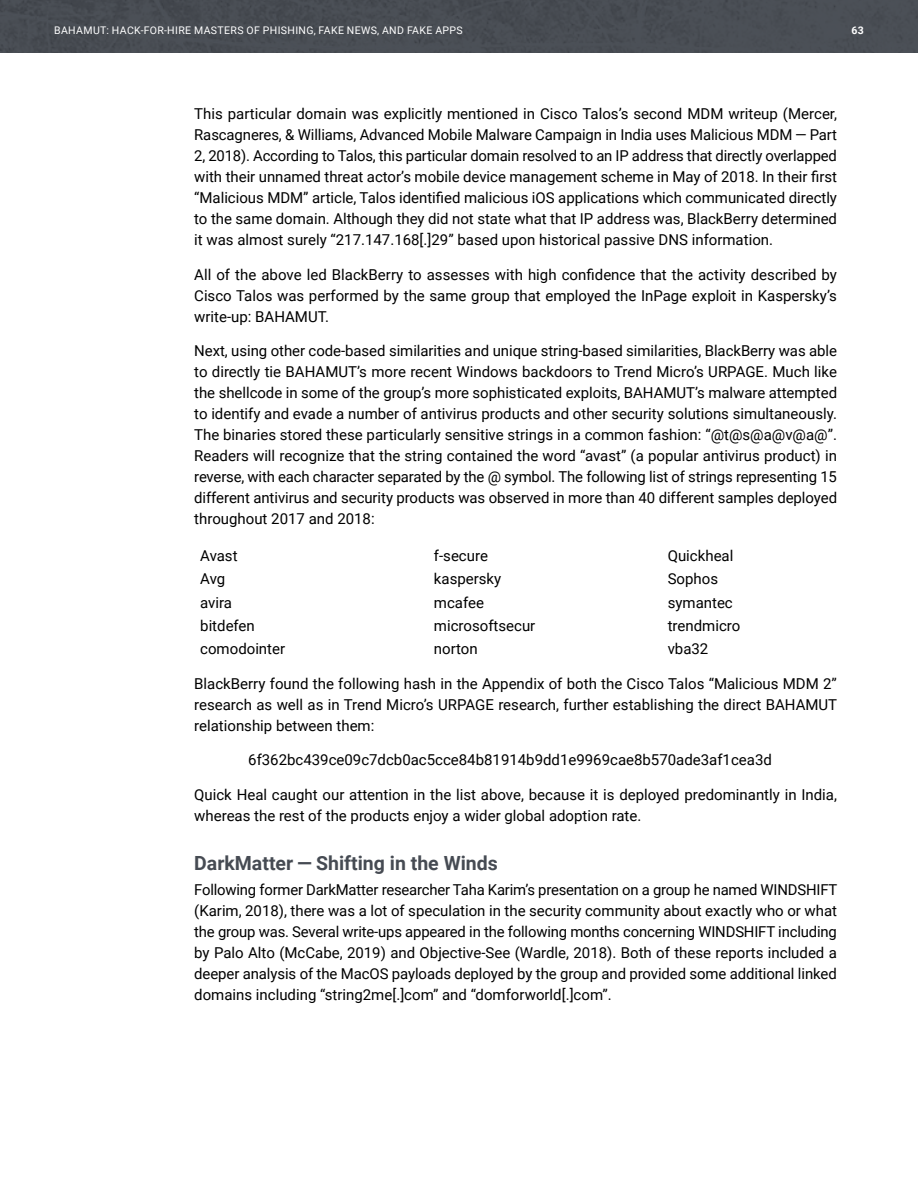
<style>
.page{position:relative;width:918px;height:1188px;background:#fff}
.page>*{position:absolute;margin:0;border:0;box-sizing:border-box;transform-origin:0 0}
.t1{font:700 19.5px "Roboto";color:#464b53}
.t2{font:15px/21px "Roboto";color:#000;text-align:justify}
.t3{font:10.5px "Roboto";letter-spacing:.035em;color:#fff}
.t4{font:700 10.5px "Roboto";color:#fff}
</style>
<div class="page">
<div style="left:0;top:0;width:918px;height:53px;background:#494d54"></div>
<p class="t3" style="left:54px;top:23px;width:410px">BAHAMUT: HACK-FOR-HIRE MASTERS OF PHISHING, FAKE NEWS, AND FAKE APPS</p>
<p class="t4" style="left:851px;top:23px;width:14px">63</p>
<p class="t2" style="left:194px;top:103px;width:644px">This particular domain was explicitly mentioned in Cisco Talos’s second MDM writeup (Mercer, Rascagneres, &amp; Williams, Advanced Mobile Malware Campaign in India uses Malicious MDM — Part 2, 2018). According to Talos, this particular domain resolved to an IP address that directly overlapped with their unnamed threat actor’s mobile device management scheme in May of 2018. In their first “Malicious MDM” article, Talos identified malicious iOS applications which communicated directly to the same domain. Although they did not state what that IP address was, BlackBerry determined it was almost surely “217.147.168[.]29” based upon historical passive DNS information.</p>
<p class="t2" style="left:194px;top:263px;width:644px">All of the above led BlackBerry to assesses with high confidence that the activity described by Cisco Talos was performed by the same group that employed the InPage exploit in Kaspersky’s write-up: BAHAMUT.</p>
<p class="t2" style="left:194px;top:340px;width:644px">Next, using other code-based similarities and unique string-based similarities, BlackBerry was able to directly tie BAHAMUT’s more recent Windows backdoors to Trend Micro’s URPAGE. Much like the shellcode in some of the group’s more sophisticated exploits, BAHAMUT’s malware attempted to identify and evade a number of antivirus products and other security solutions simultaneously.<br>The binaries stored these particularly sensitive strings in a common fashion: “@t@s@a@v@a@”.<br>Readers will recognize that the string contained the word “avast” (a popular antivirus product) in reverse, with each character separated by the @ symbol. The following list of strings representing 15 different antivirus and security products was observed in more than 40 different samples deployed throughout 2017 and 2018:</p>
<p class="t2" style="left:200px;top:545px;width:39px">Avast</p>
<p class="t2" style="left:434px;top:545px;width:56px">f-secure</p>
<p class="t2" style="left:668px;top:545px;width:67px">Quickheal</p>
<p class="t2" style="left:200px;top:568px;width:27px">Avg</p>
<p class="t2" style="left:434px;top:568px;width:69px">kaspersky</p>
<p class="t2" style="left:668px;top:568px;width:52px">Sophos</p>
<p class="t2" style="left:200px;top:591px;width:33px">avira</p>
<p class="t2" style="left:434px;top:591px;width:52px">mcafee</p>
<p class="t2" style="left:668px;top:591px;width:67px">symantec</p>
<p class="t2" style="left:200px;top:614px;width:56px">bitdefen</p>
<p class="t2" style="left:434px;top:614px;width:103px">microsoftsecur</p>
<p class="t2" style="left:668px;top:614px;width:74px">trendmicro</p>
<p class="t2" style="left:200px;top:638px;width:86px">comodointer</p>
<p class="t2" style="left:434px;top:638px;width:45px">norton</p>
<p class="t2" style="left:668px;top:638px;width:42px">vba32</p>
<p class="t2" style="left:194px;top:672px;width:645px">BlackBerry found the following hash in the Appendix of both the Cisco Talos “Malicious MDM 2” research as well as in Trend Micro’s URPAGE research, further establishing the direct BAHAMUT relationship between them:</p>
<p class="t2" style="left:248px;top:749px;width:525px">6f362bc439ce09c7dcb0ac5cce84b81914b9dd1e9969cae8b570ade3af1cea3d</p>
<p class="t2" style="left:194px;top:783px;width:644px">Quick Heal caught our attention in the list above, because it is deployed predominantly in India, whereas the rest of the products enjoy a wider global adoption rate.</p>
<h1 class="t1" style="left:194px;top:849px;width:305px">DarkMatter — Shifting in the Winds</h1>
<p class="t2" style="left:194px;top:878px;width:645px">Following former DarkMatter researcher Taha Karim’s presentation on a group he named WINDSHIFT (Karim, 2018), there was a lot of speculation in the security community about exactly who or what the group was. Several write-ups appeared in the following months concerning WINDSHIFT including by Palo Alto (McCabe, 2019) and Objective-See (Wardle, 2018). Both of these reports included a deeper analysis of the MacOS payloads deployed by the group and provided some additional linked domains including “string2me[.]com” and “domforworld[.]com”.</p>
</div>
